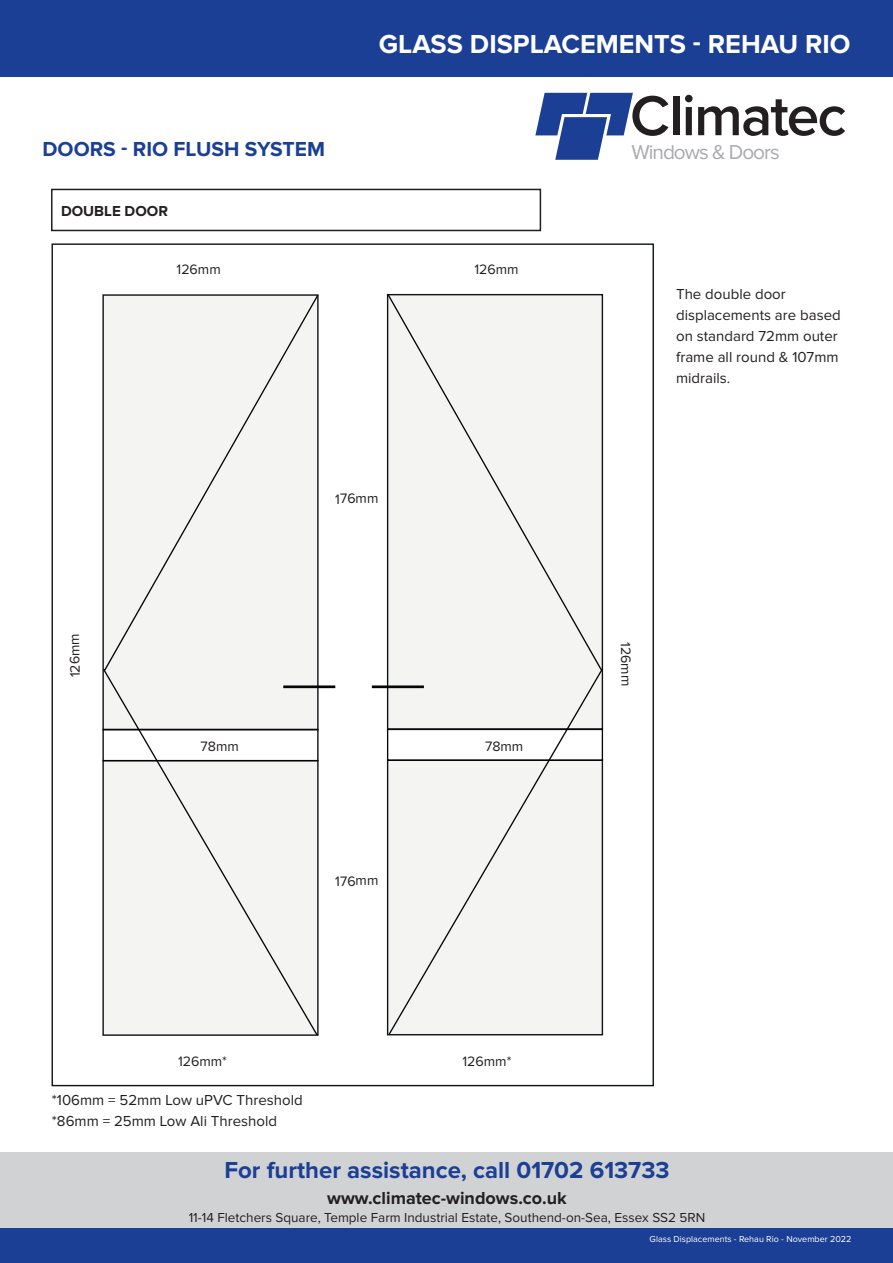
<style>
.page{position:relative;width:893px;height:1263px;background:#fff}
.page>*{position:absolute;margin:0;border:0;box-sizing:border-box;transform-origin:0 0}
.t1{font:600 58.35px "Proxima Nova";letter-spacing:-.03em;color:#231f20}
.t2{font:700 27px "Proxima Nova";color:#fff}
.t3{font:700 24px "Proxima Nova";color:#1b3f94}
.t4{font:700 21px "Proxima Nova";color:#1b3f94}
.t5{font:20.85px "Proxima Nova";letter-spacing:-.05em;color:#a8a9ad}
.t6{font:700 18px "Proxima Nova";color:#231f20}
.t7{font:15px/21px "Proxima Nova";color:#231f20}
.t8{font:700 15px "Proxima Nova";color:#231f20}
.t9{font:14.1px "Proxima Nova";color:#231f20}
.t10{font:13.5px "Proxima Nova";color:#231f20}
.t11{font:9px "Proxima Nova";color:#fff}
</style>
<div class="page">
<div style="left:0;top:1152px;width:893px;height:77px;background:#d1d2d4"></div>
<div style="left:0;top:0;width:893px;height:77px;background:#1b3f94"></div>
<div style="left:0;top:1229px;width:893px;height:34px;background:#1b3f94"></div>
<svg style="left:535px;top:93px;width:98px;height:67px"></svg>
<div style="left:51px;top:189px;width:490px;height:42px;border:2px solid #231f20"></div>
<hr style="left:283px;top:685px;width:52px;height:3px;background:#040506">
<svg style="left:102px;top:294px;width:218px;height:742px"></svg>
<hr style="left:372px;top:685px;width:52px;height:3px;background:#040506">
<svg style="left:386px;top:294px;width:218px;height:742px"></svg>
<p class="t4" style="left:43px;top:137px;width:284px">DOORS - RIO FLUSH SYSTEM</p>
<p class="t8" style="left:61px;top:202px;width:108px">DOUBLE DOOR</p>
<p class="t9" style="left:177px;top:263px;width:46px">126mm</p>
<p class="t2" style="left:379px;top:29px;width:473px">GLASS DISPLACEMENTS - REHAU RIO</p>
<p class="t9" style="left:474px;top:263px;width:46px">126mm</p>
<p class="t1" style="left:630px;top:72px;width:218px">Climatec</p>
<p class="t5" style="left:631px;top:143px;width:150px">Windows &amp; Doors</p>
<p class="t7" style="left:676px;top:284px;width:166px">The double door displacements are based on standard 72mm outer frame all round &amp; 107mm midrails.</p>
<p class="t9" style="left:335px;top:492px;width:45px;rotate:-1deg">176mm</p>
<p class="t9" style="left:69px;top:677px;width:46px;rotate:-91deg">126mm</p>
<p class="t9" style="left:632px;top:642px;width:46px;rotate:89deg">126mm</p>
<p class="t9" style="left:201px;top:740px;width:40px">78mm</p>
<p class="t9" style="left:335px;top:875px;width:45px;rotate:-1deg">176mm</p>
<p class="t9" style="left:178px;top:1055px;width:50px">126mm*</p>
<p class="t7" style="left:52px;top:1090px;width:252px">*106mm = 52mm Low uPVC Threshold</p>
<p class="t7" style="left:52px;top:1111px;width:227px">*86mm = 25mm Low Ali Threshold</p>
<p class="t9" style="left:485px;top:739px;width:40px">78mm</p>
<p class="t9" style="left:462px;top:1055px;width:50px">126mm*</p>
<p class="t3" style="left:224px;top:1156px;width:447px">For further assistance, call 01702 613733</p>
<p class="t6" style="left:327px;top:1187px;width:241px">www.climatec-windows.co.uk</p>
<p class="t10" style="left:189px;top:1211px;width:518px">11-14 Fletchers Square, Temple Farm Industrial Estate, Southend-on-Sea, Essex SS2 5RN</p>
<p class="t11" style="left:650px;top:1234px;width:203px">Glass Displacements - Rehau Rio - November 2022</p>
</div>
